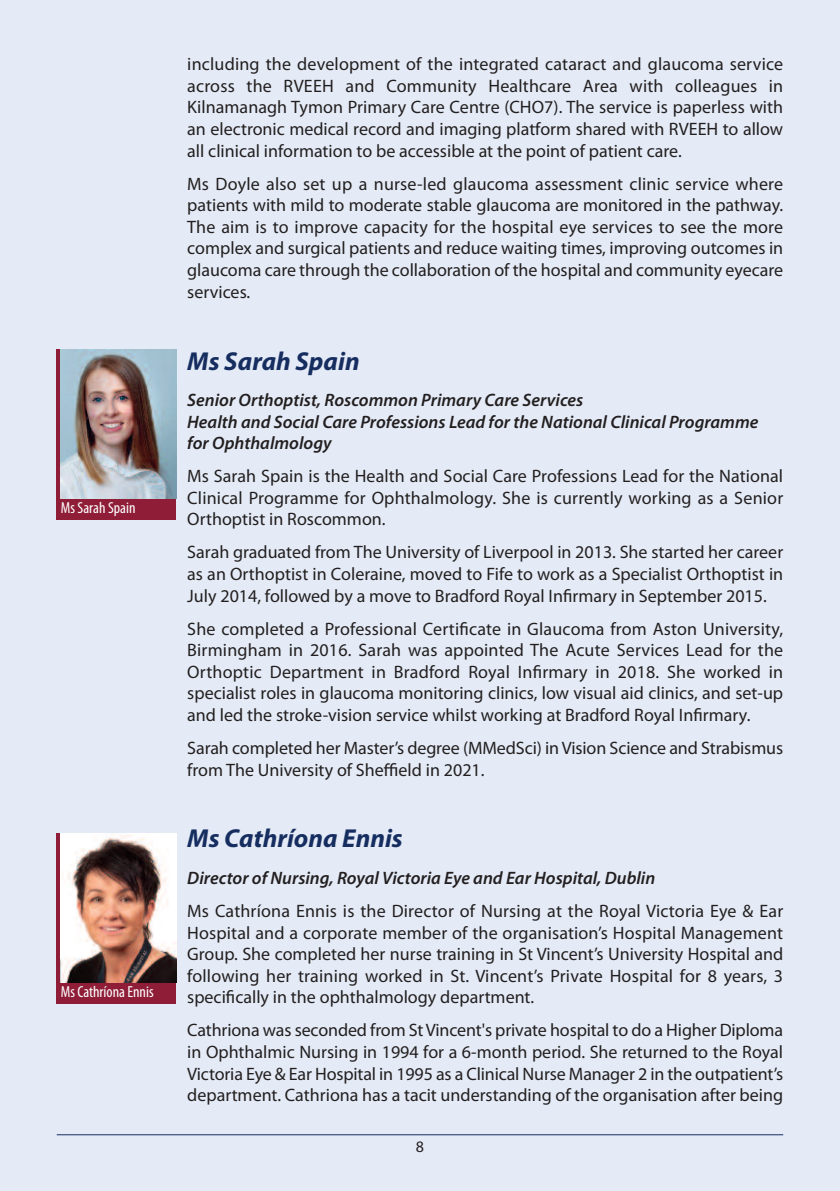
<style>
.page{position:relative;width:840px;height:1191px;background:#fff}
.page>*{position:absolute;margin:0;border:0;box-sizing:border-box;transform-origin:0 0}
.t1{font:italic 700 26px "Myriad Pro";color:#162d60}
.t2{font:18px/21.6px "Myriad Pro";color:#231f20;text-align:justify}
.t3{font:italic 600 18px/21.6px "Myriad Pro";color:#231f20}
.t4{font:condensed 16px "Myriad Pro";color:#fff}
.t5{font:16px "Myriad Pro";color:#231f20}
</style>
<div class="page">
<div style="left:0;top:0;width:839px;height:1191px;background:#e4ebf6"></div>
<hr style="left:57px;top:1134px;width:725px;height:1px;background:#162d60">
<div style="left:57px;top:349px;width:119px;height:170px;background:#8f1d38"></div>
<img style="left:60px;top:350px;width:116px;height:148px">
<div style="left:57px;top:833px;width:119px;height:170px;background:#8f1d38"></div>
<img style="left:60px;top:834px;width:116px;height:148px">
<p class="t4" style="left:61px;top:502px;width:76px">Ms Sarah Spain</p>
<p class="t4" style="left:61px;top:986px;width:94px">Ms Cathríona Ennis</p>
<p class="t2" style="left:187px;top:55px;width:597px">including the development of the integrated cataract and glaucoma service across the RVEEH and Community Healthcare Area with colleagues in Kilnamanagh Tymon Primary Care Centre (CHO7). The service is paperless with an electronic medical record and imaging platform shared with RVEEH to allow all clinical information to be accessible at the point of patient care.</p>
<p class="t2" style="left:187px;top:174px;width:597px">Ms Doyle also set up a nurse-led glaucoma assessment clinic service where patients with mild to moderate stable glaucoma are monitored in the pathway.<br>The aim is to improve capacity for the hospital eye services to see the more complex and surgical patients and reduce waiting times, improving outcomes in glaucoma care through the collaboration of the hospital and community eyecare services.</p>
<h1 class="t1" style="left:187px;top:351px;width:174px">Ms Sarah Spain</h1>
<p class="t3" style="left:187px;top:391px;width:572px">Senior Orthoptist, Roscommon Primary Care Services<br>Health and Social Care Professions Lead for the National Clinical Programme for Ophthalmology</p>
<p class="t2" style="left:187px;top:467px;width:597px">Ms Sarah Spain is the Health and Social Care Professions Lead for the National Clinical Programme for Ophthalmology. She is currently working as a Senior Orthoptist in Roscommon.</p>
<p class="t2" style="left:187px;top:543px;width:597px">Sarah graduated from The University of Liverpool in 2013. She started her career as an Orthoptist in Coleraine, moved to Fife to work as a Specialist Orthoptist in July 2014, followed by a move to Bradford Royal Infirmary in September 2015.</p>
<p class="t2" style="left:187px;top:619px;width:597px">She completed a Professional Certificate in Glaucoma from Aston University, Birmingham in 2016. Sarah was appointed The Acute Services Lead for the Orthoptic Department in Bradford Royal Infirmary in 2018. She worked in specialist roles in glaucoma monitoring clinics, low visual aid clinics, and set-up and led the stroke-vision service whilst working at Bradford Royal Infirmary.</p>
<p class="t2" style="left:187px;top:738px;width:597px">Sarah completed her Master’s degree (MMedSci) inVision Science and Strabismus from The University of Sheffield in 2021.</p>
<h1 class="t1" style="left:187px;top:829px;width:217px">Ms Cathríona Ennis</h1>
<p class="t3" style="left:187px;top:868px;width:469px">Director of Nursing, Royal Victoria Eye and Ear Hospital, Dublin</p>
<p class="t2" style="left:187px;top:901px;width:597px">Ms Cathríona Ennis is the Director of Nursing at the Royal Victoria Eye &amp; Ear Hospital and a corporate member of the organisation’s Hospital Management Group. She completed her nurse training in St Vincent’s University Hospital and following her training worked in St. Vincent’s Private Hospital for 8 years, 3 specifically in the ophthalmology department.</p>
<p class="t2" style="left:187px;top:1021px;width:597px">Cathriona was seconded from StVincent's private hospital to do a Higher Diploma in Ophthalmic Nursing in 1994 for a 6-month period. She returned to the Royal Victoria Eye &amp; Ear Hospital in 1995 as a Clinical Nurse Manager 2 in the outpatient’s department. Cathriona has a tacit understanding of the organisation after being</p>
<p class="t5" style="left:415px;top:1141px;width:10px">8</p>
</div>
